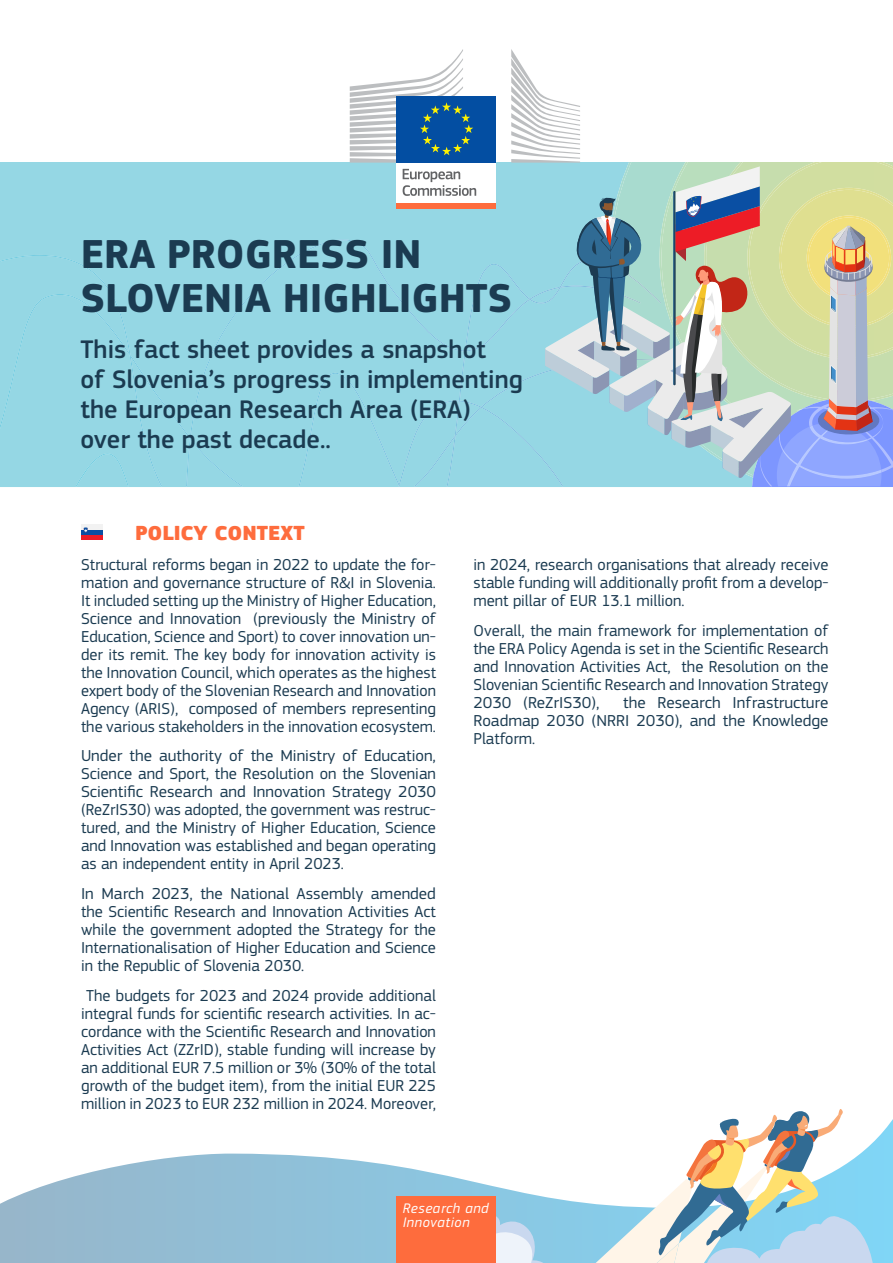
<style>
.page{position:relative;width:893px;height:1263px;background:#fff}
.page>*{position:absolute;margin:0;border:0;box-sizing:border-box;transform-origin:0 0}
.t1{font:700 42px/43.5px "EC Square Sans Pro";color:#1b3b51}
.t2{font:500 26.4px/30px "EC Square Sans Pro";color:#1b3b51}
.t3{font:900 21px "EC Square Sans Pro";color:#fe6c3d}
.t4{font:16.5px/18px "EC Square Sans Pro";color:#1b3b51;text-align:justify}
.t5{font:italic 14.4px/14.1px "EC Square Sans Pro";letter-spacing:.04em;color:#fff}
</style>
<div class="page">
<div style="left:0;top:162px;width:893px;height:325px;background:#95d7e4"></div>
<div style="left:0;top:255px;width:162px;height:231px;background:#95d7e4"></div>
<div style="left:186px;top:239px;width:279px;height:20px;background:#95d7e4"></div>
<div style="left:76px;top:259px;width:435px;height:227px;background:#95d7e4"></div>
<svg style="left:0;top:1119px;width:893px;height:144px"></svg>
<svg style="left:413px;top:1109px;width:470px;height:154px"></svg>
<div style="left:81px;top:525px;width:22px;height:5px;background:#f2f2f2"></div>
<div style="left:81px;top:535px;width:22px;height:5px;background:#ed1c26"></div>
<div style="left:81px;top:530px;width:22px;height:5px;background:#0a4fa3"></div>
<svg style="left:84px;top:527px;width:4px;height:5px"></svg>
<div style="left:397px;top:1196px;width:99px;height:67px;background:#fe6c3d"></div>
<div style="left:397px;top:161px;width:99px;height:44px;background:#fff"></div>
<svg style="left:403px;top:169px;width:73px;height:27px"></svg>
<div style="left:397px;top:203px;width:99px;height:6px;background:#fe6c3d"></div>
<div style="left:397px;top:96px;width:99px;height:67px;background:#034ea2"></div>
<svg style="left:350px;top:49px;width:123px;height:114px"></svg>
<svg style="left:511px;top:49px;width:382px;height:437px"></svg>
<h1 class="t1" style="left:81px;top:234px;width:433px">ERA PROGRESS IN<br>SLOVENIA HIGHLIGHTS</h1>
<h2 class="t2" style="left:80px;top:334px;width:444px">This fact sheet provides a snapshot<br>of Slovenia’s progress in implementing the European Research Area (ERA) over the past decade..</h2>
<p class="t3" style="left:135px;top:520px;width:171px">POLICY CONTEXT</p>
<p class="t4" style="left:81px;top:555px;width:356px">Structural reforms began in 2022 to update the for&shy;mation and governance structure of R&amp;I in Slovenia.<br>It included setting up the Ministry of Higher Education, Science and Innovation (previously the Ministry of Education, Science and Sport) to cover innovation un&shy;der its remit. The key body for innovation activity is the Innovation Council, which operates as the highest expert body of the Slovenian Research and Innovation Agency (ARIS), composed of members representing the various stakeholders in the innovation ecosystem.</p>
<p class="t4" style="left:81px;top:747px;width:356px">Under the authority of the Ministry of Education, Science and Sport, the Resolution on the Slovenian Scientific Research and Innovation Strategy 2030 (ReZrIS30) was adopted, the government was restruc&shy;tured, and the Ministry of Higher Education, Science and Innovation was established and began operating as an independent entity in April 2023.</p>
<p class="t4" style="left:81px;top:885px;width:356px">In March 2023, the National Assembly amended the Scientific Research and Innovation Activities Act while the government adopted the Strategy for the Internationalisation of Higher Education and Science in the Republic of Slovenia 2030.</p>
<p class="t4" style="left:81px;top:986px;width:356px;text-align:center">The budgets for 2023 and 2024 provide additional integral funds for scientific research activities. In ac&shy;cordance with the Scientific Research and Innovation Activities Act (ZZrID), stable funding will increase by an additional EUR 7.5 million or 3% (30% of the total growth of the budget item), from the initial EUR 225 million in 2023 to EUR 232 million in 2024. Moreover,</p>
<p class="t4" style="left:473px;top:556px;width:356px">in 2024, research organisations that already receive stable funding will additionally profit from a develop&shy;ment pillar of EUR 13.1 million.</p>
<p class="t4" style="left:473px;top:622px;width:357px">Overall, the main framework for implementation of the ERA Policy Agenda is set in the Scientific Research and Innovation Activities Act, the Resolution on the Slovenian Scientific Research and Innovation Strategy 2030 (ReZrIS30),</p>
<p class="t4" style="left:473px;top:694px;width:356px;text-indent:150px">the Research Infrastructure Roadmap 2030 (NRRI 2030), and the Knowledge Platform.</p>
<p class="t5" style="left:403px;top:1201px;width:87px">Research and<br>Innovation</p>
</div>
